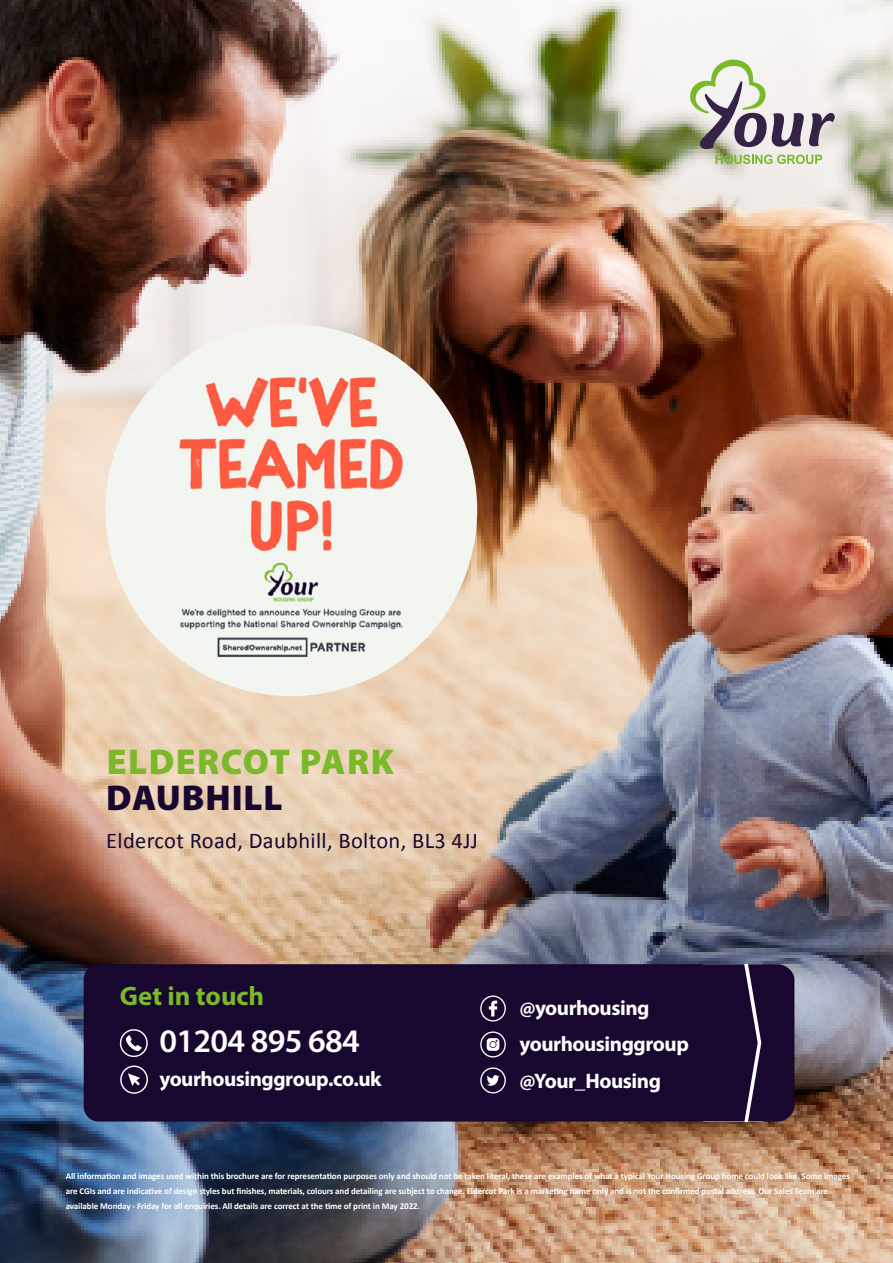
<style>
.page{position:relative;width:893px;height:1263px;background:#fff}
.page>*{position:absolute;margin:0;border:0;box-sizing:border-box;transform-origin:0 0}
.t1{font:900 36px "Myriad Pro";letter-spacing:.045em;color:#7ab929}
.t2{font:900 36px "Myriad Pro";letter-spacing:.025em;color:#18072f}
.t3{font:600 33px "Myriad Pro";letter-spacing:-.02em;color:#fff}
.t4{font:700 26.7px "Myriad Pro";letter-spacing:-.005em;color:#7ab929}
.t5{font:22.5px "Calibri";letter-spacing:.015em;color:#18072f}
.t6{font:700 21px "Myriad Pro";letter-spacing:-.02em;color:#fff}
.t7{font:700 9px/15px "Calibri";letter-spacing:-.01em;color:#fff}
</style>
<div class="page">
<img style="left:0;top:0;width:893px;height:1263px">
<div style="left:84px;top:964px;width:664px;height:157px;background:#18072f"></div>
<div style="left:120px;top:1065px;width:28px;height:29px;border:1px solid #fff;border-radius:50%"></div>
<svg style="left:128px;top:1073px;width:12px;height:13px"></svg>
<div style="left:480px;top:995px;width:26px;height:26px;border:1px solid #fff;border-radius:50%"></div>
<svg style="left:489px;top:1000px;width:8px;height:16px"></svg>
<div style="left:480px;top:1067px;width:26px;height:26px;border:1px solid #fff;border-radius:50%"></div>
<svg style="left:487px;top:1075px;width:12px;height:11px"></svg>
<svg style="left:748px;top:964px;width:46px;height:157px;background:#29193e"></svg>
<div style="left:480px;top:1031px;width:26px;height:26px;border:1px solid #fff;border-radius:50%"></div>
<svg style="left:487px;top:1038px;width:12px;height:13px"></svg>
<div style="left:120px;top:1029px;width:28px;height:28px;border:1px solid #fff;border-radius:50%"></div>
<svg style="left:126px;top:1035px;width:16px;height:16px"></svg>
<svg style="left:690px;top:59px;width:145px;height:105px"></svg>
<div style="left:105px;top:324px;width:372px;height:372px;background:#f3f5f0;border-radius:50%"></div>
<img style="left:128px;top:354px;width:327px;height:326px">
<h1 class="t1" style="left:107px;top:737px;width:289px">ELDERCOT PARK</h1>
<h1 class="t2" style="left:106px;top:773px;width:178px">DAUBHILL</h1>
<h3 class="t5" style="left:106px;top:825px;width:373px">Eldercot Road, Daubhill, Bolton, BL3 4JJ</h3>
<h3 class="t4" style="left:120px;top:978px;width:146px">Get in touch</h3>
<h2 class="t3" style="left:159px;top:1020px;width:202px">01204 895 684</h2>
<h3 class="t6" style="left:159px;top:1066px;width:224px">yourhousinggroup.co.uk</h3>
<h3 class="t6" style="left:520px;top:994px;width:131px">@yourhousing</h3>
<h3 class="t6" style="left:520px;top:1030px;width:171px">yourhousinggroup</h3>
<h3 class="t6" style="left:520px;top:1067px;width:143px">@Your_Housing</h3>
<p class="t7" style="left:66px;top:1168px;width:786px">All information and images used within this brochure are for representation purposes only and should not be taken literal, these are examples of what a typical Your Housing Group home could look like. Some images are CGIs and are indicative of design styles but finishes, materials, colours and detailing are subject to change. Eldercot Park is a marketing name only and is not the confirmed postal address. Our Sales Team are available Monday - Friday for all enquiries. All details are correct at the time of print in May 2022.</p>
</div>
